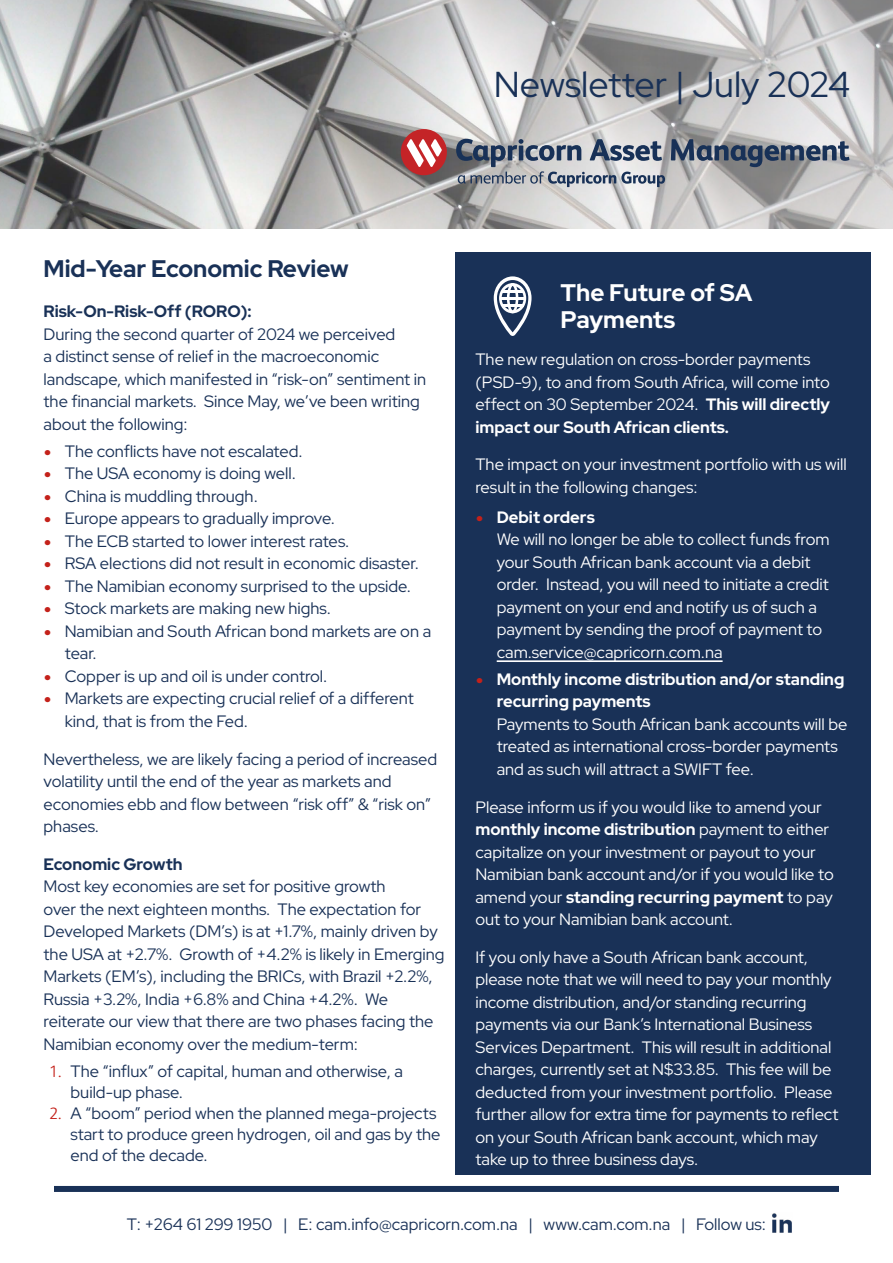
<style>
.page{position:relative;width:893px;height:1263px;background:#fff}
.page>*{position:absolute;margin:0;border:0;box-sizing:border-box;transform-origin:0 0}
.t1{font:36px "Red Hat Display";color:#193157}
.t2{font:700 24px "Red Hat Display";color:#193157}
.t3{font:700 24px/27px "Red Hat Display";color:#fff}
.t4{font:16.5px/22.5px "Red Hat Display";color:#193157}
.t5{font:16.5px/22.5px "Red Hat Display";color:#fff}
.t6{font:700 16.5px/22.5px "Red Hat Display";color:#fff}
.t7{font:700 16.5px "Red Hat Display";color:#193157}
.s1{font-family:"FS Albert";font-weight:300;color:#c4211a}
.s2{font-weight:700}
</style>
<div class="page">
<img style="left:0;top:0;width:893px;height:229px">
<svg style="left:456px;top:139px;width:209px;height:48px;background:#979da7"></svg>
<svg style="left:671px;top:139px;width:178px;height:28px;background:#757e8c"></svg>
<svg style="left:401px;top:129px;width:46px;height:46px"></svg>
<div style="left:455px;top:252px;width:416px;height:923px;background:#193157"></div>
<div style="left:54px;top:1186px;width:785px;height:6px;background:#193157"></div>
<img style="left:772px;top:1213px;width:20px;height:20px">
<hr style="left:497px;top:660px;width:226px;height:2px;background:#fff">
<svg style="left:494px;top:276px;width:37px;height:60px"></svg>
<h1 class="t1" style="left:494px;top:61px;width:358px">Newsletter | July 2024</h1>
<h2 class="t2" style="left:44px;top:253px;width:307px">Mid-Year Economic Review</h2>
<p class="t7" style="left:44px;top:301px;width:210px">Risk-On-Risk-Off (RORO):</p>
<p class="t4" style="left:44px;top:322px;width:384px">During the second quarter of 2024 we perceived<br>a distinct sense of relief in the macroeconomic landscape, which manifested in “risk-on” sentiment in the financial markets. Since May, we’ve been writing about the following:</p>
<p class="t4" style="left:44px;top:439px;width:261px"><span class="s1">•</span> The conflicts have not escalated.</p>
<p class="t4" style="left:44px;top:462px;width:254px"><span class="s1">•</span> The USA economy is doing well.</p>
<p class="t4" style="left:44px;top:484px;width:216px"><span class="s1">•</span> China is muddling through.</p>
<p class="t4" style="left:44px;top:507px;width:293px"><span class="s1">•</span> Europe appears to gradually improve.</p>
<p class="t4" style="left:44px;top:529px;width:307px"><span class="s1">•</span> The ECB started to lower interest rates.</p>
<p class="t4" style="left:44px;top:552px;width:377px"><span class="s1">•</span> RSA elections did not result in economic disaster.</p>
<p class="t4" style="left:44px;top:574px;width:369px"><span class="s1">•</span> The Namibian economy surprised to the upside.</p>
<p class="t4" style="left:44px;top:597px;width:289px"><span class="s1">•</span> Stock markets are making new highs.</p>
<p class="t4" style="left:65px;top:619px;width:368px;text-indent:-21px"><span class="s1">•</span> Namibian and South African bond markets are on a tear.</p>
<p class="t4" style="left:44px;top:664px;width:285px"><span class="s1">•</span> Copper is up and oil is under control.</p>
<p class="t4" style="left:65px;top:687px;width:350px;text-indent:-21px"><span class="s1">•</span> Markets are expecting crucial relief of a different kind, that is from the Fed.</p>
<p class="t4" style="left:44px;top:747px;width:395px">Nevertheless, we are likely facing a period of increased volatility until the end of the year as markets and economies ebb and flow between “risk off” &amp; “risk on” phases.</p>
<p class="t7" style="left:44px;top:853px;width:141px">Economic Growth</p>
<p class="t4" style="left:44px;top:875px;width:402px">Most key economies are set for positive growth<br>over the next eighteen months. The expectation for Developed Markets (DM’s) is at +1.7%, mainly driven by the USA at +2.7%. Growth of +4.2% is likely in Emerging Markets (EM’s), including the BRICs, with Brazil +2.2%, Russia +3.2%, India +6.8% and China +4.2%. We reiterate our view that there are two phases facing the Namibian economy over the medium-term:</p>
<p class="t4" style="left:71px;top:1060px;width:334px;line-height:21px;text-indent:-21px"><span class="s1">1.</span> The “influx” of capital, human and otherwise, a build-up phase.</p>
<p class="t4" style="left:71px;top:1102px;width:371px;line-height:21px;text-indent:-21px"><span class="s1">2.</span> A “boom” period when the planned mega-projects start to produce green hydrogen, oil and gas by the end of the decade.</p>
<h2 class="t3" style="left:560px;top:278px;width:193px">The Future of SA<br>Payments</h2>
<p class="t5" style="left:475px;top:348px;width:356px">The new regulation on cross-border payments (PSD-9), to and from South Africa, will come into effect on 30 September 2024. <span class="s2">This will directly impact our South African clients.</span></p>
<p class="t5" style="left:475px;top:453px;width:373px">The impact on your investment portfolio with us will result in the following changes:</p>
<p class="t5" style="left:497px;top:505px;width:334px;text-indent:-21px"><span class="s1">•</span> <span class="s2">Debit orders<br></span>We will no longer be able to collect funds from your South African bank account via a debit order. Instead, you will need to initiate a credit payment on your end and notify us of such a payment by sending the proof of payment to cam.service@capricorn.com.na</p>
<p class="t6" style="left:497px;top:667px;width:349px;text-indent:-21px"><span class="s1">•</span> Monthly income distribution and/or standing recurring payments</p>
<p class="t5" style="left:497px;top:712px;width:352px">Payments to South African bank accounts will be treated as international cross-border payments and as such will attract a SWIFT fee.</p>
<p class="t5" style="left:475px;top:795px;width:360px">Please inform us if you would like to amend your <span class="s2">monthly income distribution</span> payment to either capitalize on your investment or payout to your Namibian bank account and/or if you would like to amend your <span class="s2">standing recurring payment</span> to pay out to your Namibian bank account.</p>
<p class="t5" style="left:475px;top:945px;width:365px">If you only have a South African bank account, please note that we will need to pay your monthly income distribution, and/or standing recurring payments via our Bank’s International Business Services Department. This will result in additional charges, currently set at N$33.85. This fee will be deducted from your investment portfolio. Please further allow for extra time for payments to reflect on your South African bank account, which may take up to three business days.</p>
<p class="t4" style="left:127px;top:1213px;width:641px">T: +264 61 299 1950 | E: cam.info@capricorn.com.na | www.cam.com.na | Follow us:</p>
</div>
